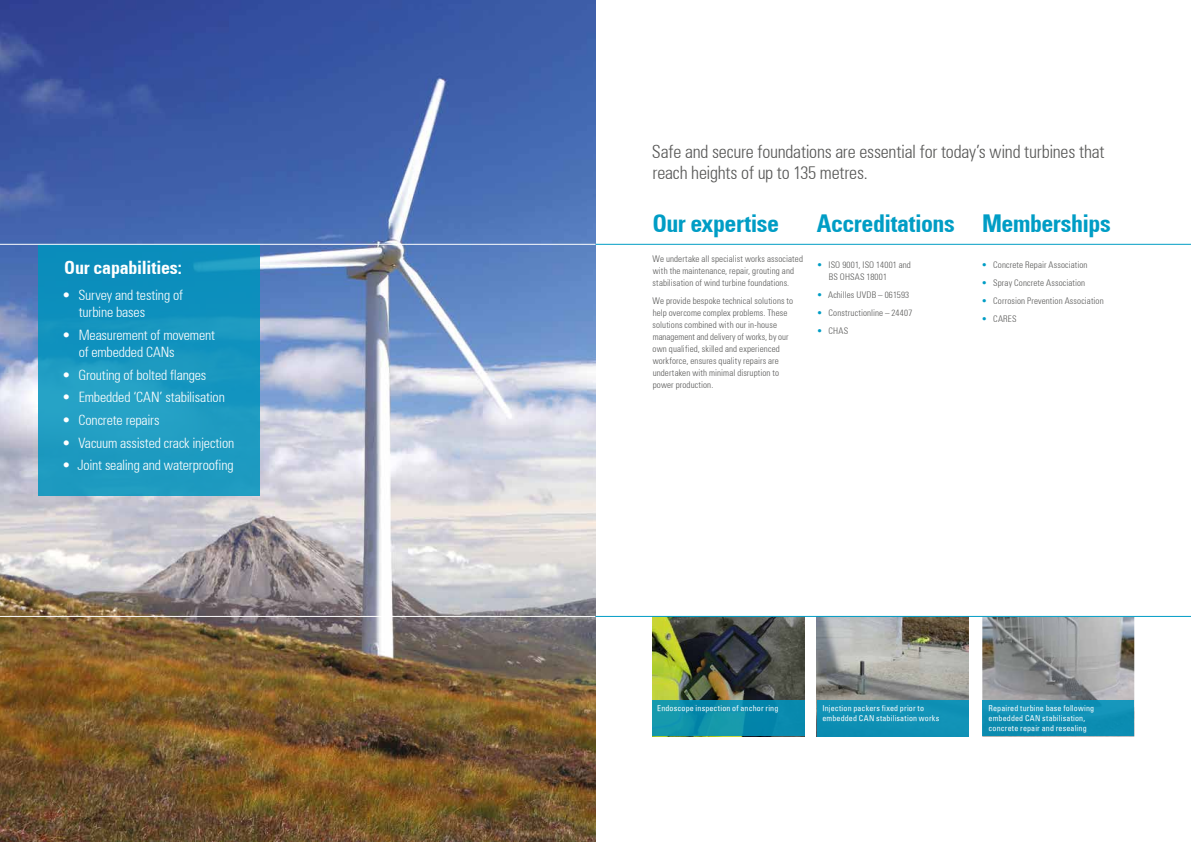
<style>
.page{position:relative;width:1191px;height:842px;background:#fff}
.page>*{position:absolute;margin:0;border:0;box-sizing:border-box;transform-origin:0 0}
.t1{font:700 condensed 24px "Univers";letter-spacing:-.02em;color:#009dc5}
.t2{font:300 condensed 18px/21px "Univers";letter-spacing:-.015em;color:#575756}
.t3{font:700 condensed 18px "Univers";letter-spacing:-.015em;color:#fff}
.t4{font:300 condensed 14px/17px "Univers";letter-spacing:-.01em;color:#fff}
.t5{font:300 condensed 9px/12px "Univers";letter-spacing:.01em;color:#575756}
.t6{font:500 condensed 8px/10px "Univers";letter-spacing:.02em;color:#fff}
.s1{font-weight:700;color:#009dc5}
</style>
<div class="page">
<img style="left:0;top:0;width:595px;height:842px">
<div style="left:39px;top:244px;width:221px;height:252px;background:linear-gradient(to bottom,#0b8ebc,#24a0c3)"></div>
<img style="left:817px;top:617px;width:152px;height:83px">
<img style="left:652px;top:617px;width:153px;height:83px">
<img style="left:982px;top:617px;width:152px;height:83px">
<div style="left:652px;top:700px;width:153px;height:36px;background:linear-gradient(to bottom,#0b8cad,#0e91ab)"></div>
<div style="left:817px;top:700px;width:152px;height:37px;background:#1092b6"></div>
<div style="left:982px;top:700px;width:152px;height:36px;background:#0d8eb3"></div>
<hr style="left:0;top:616px;width:595px;height:1px;background:#fff">
<hr style="left:595px;top:616px;width:596px;height:1px;background:#009dc5">
<hr style="left:595px;top:244px;width:596px;height:1px;background:#009dc5">
<hr style="left:0;top:244px;width:595px;height:1px;background:#fff">
<h2 class="t3" style="left:64px;top:257px;width:119px">Our capabilities:</h2>
<h3 class="t4" style="left:79px;top:287px;width:106px;text-indent:-16px">• Survey and testing of turbine bases</h3>
<h3 class="t4" style="left:79px;top:327px;width:138px;text-indent:-16px">• Measurement of movement of embedded CANs</h3>
<h3 class="t4" style="left:62px;top:366px;width:146px">• Grouting of bolted flanges</h3>
<h3 class="t4" style="left:62px;top:389px;width:164px">• Embedded ‘CAN’ stabilisation</h3>
<h3 class="t4" style="left:62px;top:412px;width:99px">• Concrete repairs</h3>
<h3 class="t4" style="left:62px;top:434px;width:173px">• Vacuum assisted crack injection</h3>
<h3 class="t4" style="left:62px;top:457px;width:173px">• Joint sealing and waterproofing</h3>
<h2 class="t2" style="left:652px;top:141px;width:454px">Safe and secure foundations are essential for today’s wind turbines that reach heights of up to 135 metres.</h2>
<h1 class="t1" style="left:652px;top:208px;width:128px">Our expertise</h1>
<h1 class="t1" style="left:817px;top:208px;width:295px">Accreditations Memberships</h1>
<p class="t5" style="left:828px;top:259px;width:84px;text-indent:-11px"><span class="s1">•</span> ISO 9001, ISO 14001 and<br>BS OHSAS 18001</p>
<p class="t5" style="left:817px;top:289px;width:93px"><span class="s1">•</span> Achilles UVDB – 061593</p>
<p class="t5" style="left:817px;top:307px;width:96px"><span class="s1">•</span> Constructionline – 24407</p>
<p class="t5" style="left:817px;top:325px;width:32px"><span class="s1">•</span> CHAS</p>
<p class="t5" style="left:652px;top:253px;width:152px">We undertake all specialist works associated with the maintenance, repair, grouting and stabilisation of wind turbine foundations.</p>
<p class="t5" style="left:652px;top:295px;width:142px">We provide bespoke technical solutions to help overcome complex problems. These solutions combined with our in-house management and delivery of works, by our own qualified, skilled and experienced workforce, ensures quality repairs are undertaken with minimal disruption to power production.</p>
<p class="t5" style="left:982px;top:259px;width:107px"><span class="s1">•</span> Concrete Repair Association</p>
<p class="t5" style="left:982px;top:277px;width:104px"><span class="s1">•</span> Spray Concrete Association</p>
<p class="t5" style="left:982px;top:295px;width:123px"><span class="s1">•</span> Corrosion Prevention Association</p>
<p class="t5" style="left:982px;top:313px;width:36px"><span class="s1">•</span> CARES</p>
<p class="t6" style="left:657px;top:703px;width:123px">Endoscope inspection of anchor ring</p>
<p class="t6" style="left:822px;top:703px;width:118px">Injection packers fixed prior to embedded CAN stabilisation works</p>
<p class="t6" style="left:988px;top:703px;width:107px">Repaired turbine base following embedded CAN stabilisation, concrete repair and resealing</p>
</div>
